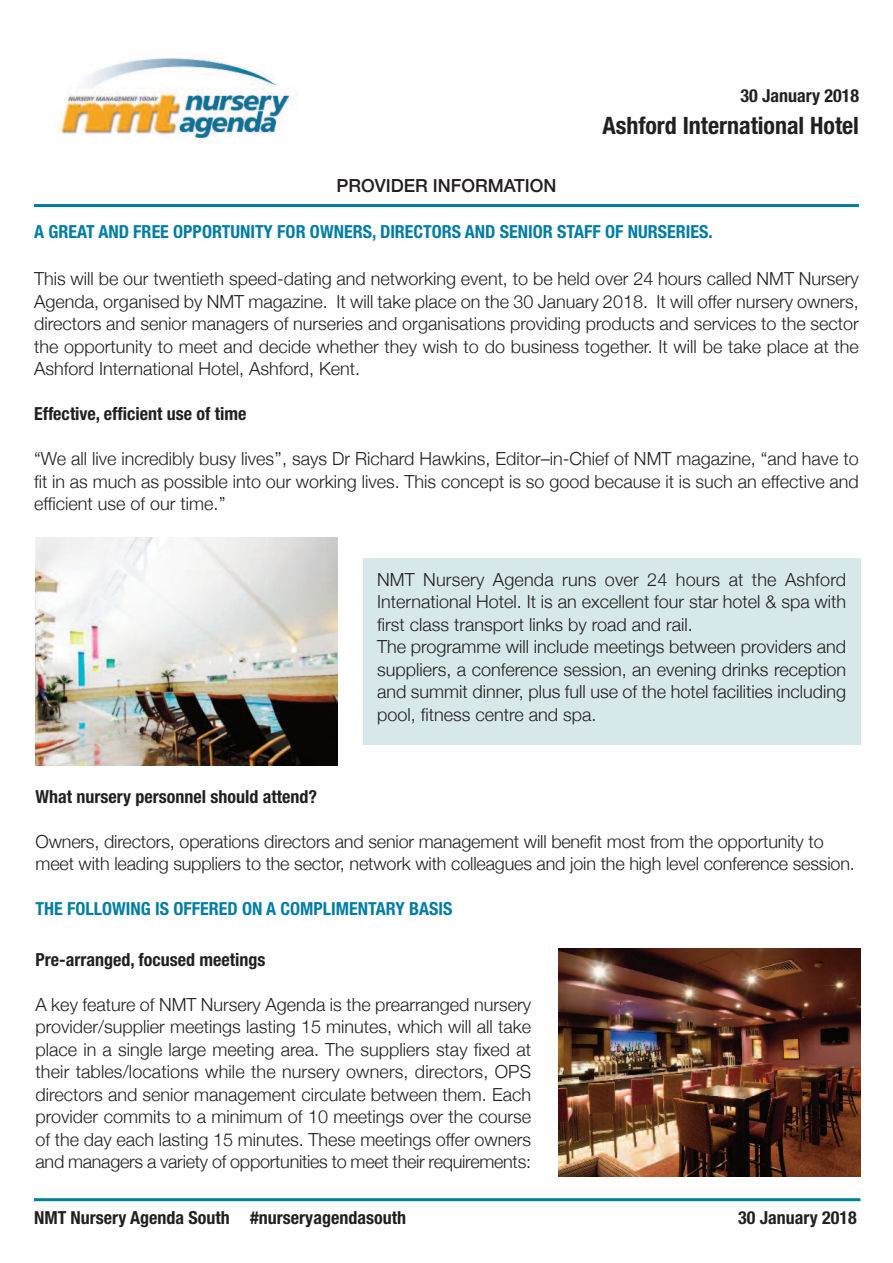
<style>
.page{position:relative;width:893px;height:1263px;background:#fff}
.page>*{position:absolute;margin:0;border:0;box-sizing:border-box;transform-origin:0 0}
.t1{font:700 condensed 24px "Helvetica Neue";color:#231f20}
.t2{font:300 18px/22.5px "Helvetica Neue";color:#231f20;text-align:justify}
.t3{font:700 condensed 18px "Helvetica Neue";color:#231f20}
.t4{font:700 condensed 18px "Helvetica Neue";color:#007da4}
.t5{font:500 18px "Helvetica Neue";color:#231f20}
</style>
<div class="page">
<div style="left:363px;top:558px;width:497px;height:187px;background:#d6e8e9"></div>
<hr style="left:34px;top:1198px;width:826px;height:3px;background:#007da4">
<hr style="left:34px;top:204px;width:825px;height:3px;background:#007da4">
<img style="left:57px;top:58px;width:240px;height:85px">
<img style="left:36px;top:537px;width:301px;height:228px">
<img style="left:559px;top:948px;width:301px;height:228px">
<p class="t5" style="left:336px;top:174px;width:222px">PROVIDER INFORMATION</p>
<p class="t3" style="left:740px;top:81px;width:120px">30 January 2018</p>
<h1 class="t1" style="left:602px;top:105px;width:258px">Ashford International Hotel</h1>
<p class="t4" style="left:34px;top:216px;width:680px">A GREAT AND FREE OPPORTUNITY FOR OWNERS, DIRECTORS AND SENIOR STAFF OF NURSERIES.</p>
<p class="t2" style="left:34px;top:267px;width:826px">This will be our twentieth speed-dating and networking event, to be held over 24 hours called NMT Nursery Agenda, organised by NMT magazine. It will take place on the 30 January 2018. It will offer nursery owners, directors and senior managers of nurseries and organisations providing products and services to the sector the opportunity to meet and decide whether they wish to do business together. It will be take place at the Ashford International Hotel, Ashford, Kent.</p>
<p class="t3" style="left:34px;top:399px;width:214px">Effective, efficient use of time</p>
<p class="t2" style="left:34px;top:447px;width:826px">“We all live incredibly busy lives’’, says Dr Richard Hawkins, Editor–in-Chief of NMT magazine, “and have to fit in as much as possible into our working lives. This concept is so good because it is such an effective and efficient use of our time.’’</p>
<p class="t2" style="left:377px;top:568px;width:471px;text-align:left">NMT Nursery Agenda runs over 24 hours at the Ashford International Hotel. It is an excellent four star hotel &amp; spa with first class transport links by road and rail.<br>The programme will include meetings between providers and suppliers, a conference session, an evening drinks reception and summit dinner, plus full use of the hotel facilities including pool, fitness centre and spa.</p>
<p class="t3" style="left:36px;top:781px;width:283px">What nursery personnel should attend?</p>
<p class="t2" style="left:36px;top:830px;width:821px">Owners, directors, operations directors and senior management will benefit most from the opportunity to meet with leading suppliers to the sector, network with colleagues and join the high level conference session.</p>
<p class="t4" style="left:36px;top:894px;width:418px">THE FOLLOWING IS OFFERED ON A COMPLIMENTARY BASIS</p>
<p class="t3" style="left:36px;top:944px;width:231px">Pre-arranged, focused meetings</p>
<p class="t2" style="left:36px;top:992px;width:497px">A key feature of NMT Nursery Agenda is the prearranged nursery provider/supplier meetings lasting 15 minutes, which will all take place in a single large meeting area. The suppliers stay fixed at their tables/locations while the nursery owners, directors, OPS directors and senior management circulate between them. Each provider commits to a minimum of 10 meetings over the course of the day each lasting 15 minutes. These meetings offer owners and managers a variety of opportunities to meet their requirements:</p>
<p class="t3" style="left:34px;top:1202px;width:374px">NMT Nursery Agenda South #nurseryagendasouth</p>
<p class="t3" style="left:738px;top:1202px;width:120px">30 January 2018</p>
</div>
